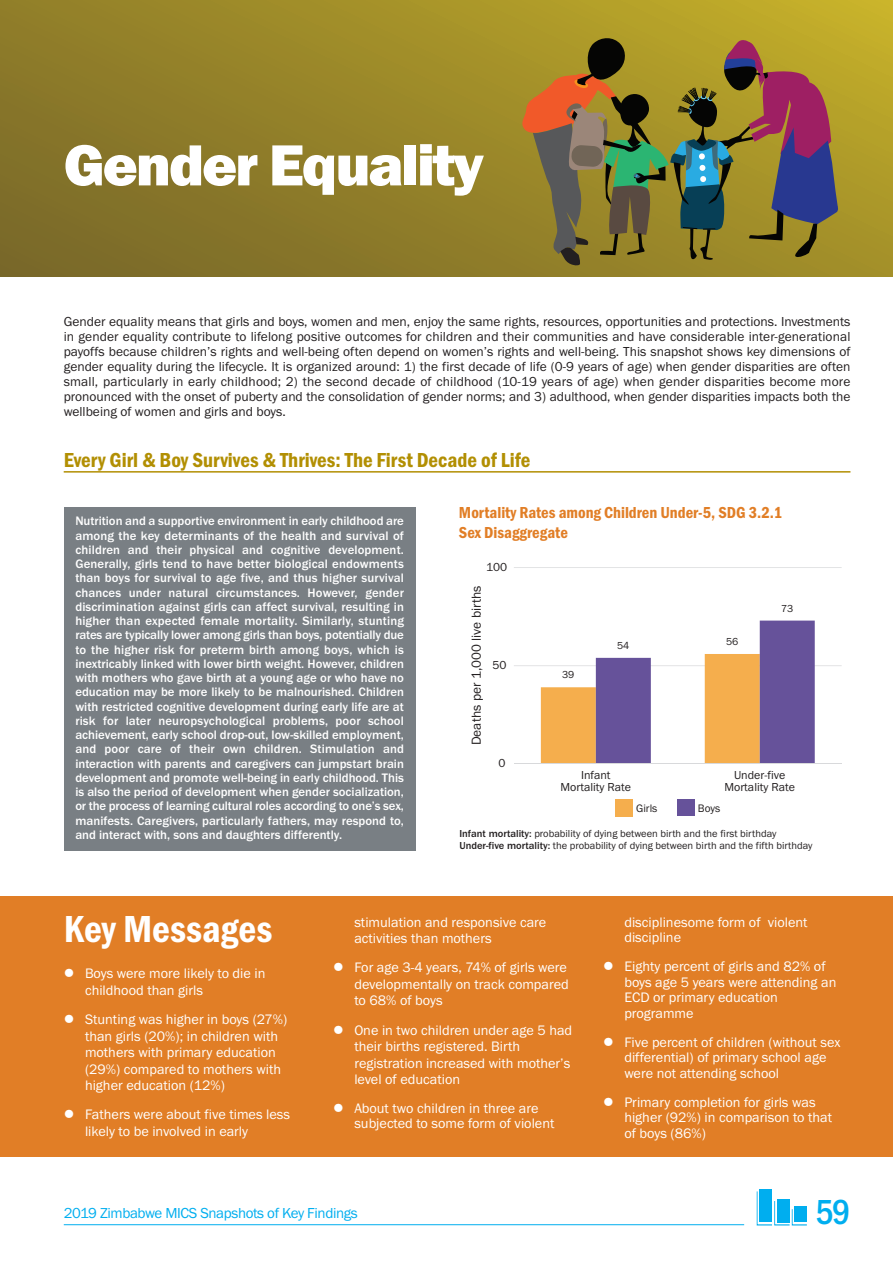
<style>
.page{position:relative;width:893px;height:1263px;background:#fff}
.page>*{position:absolute;margin:0;border:0;box-sizing:border-box;transform-origin:0 0}
.t1{font:800 60px "Franklin Gothic";letter-spacing:-.035em;color:#fff}
.t2{font:600 condensed 39px "Franklin Gothic";color:#fff}
.t3{font:500 condensed 36px "Franklin Gothic";color:#00aeef}
.t4{font:600 condensed 21px "Franklin Gothic";color:#b28f03}
.t5{font:600 condensed 16.5px/19.5px "Franklin Gothic";color:#e17e26}
.t6{font:15px "Franklin Gothic";letter-spacing:-.025em;color:#00aeef}
.t7{font:14.25px/16.5px "Franklin Gothic";color:#fff}
.t8{font:13.5px/15px "Franklin Gothic";color:#231f20;text-align:justify}
.t9{font:500 12.75px/14.2px "Franklin Gothic";color:#fff;text-align:justify}
.t10{font:12px/12px "Franklin Gothic";color:#231f20;text-align:center}
.t11{font:11.25px "Franklin Gothic";color:#231f20}
.t12{font:10.5px/12.6px "Franklin Gothic";color:#231f20}
.s1{font-weight:500}
</style>
<div class="page">
<svg style="left:0;top:0;width:893px;height:276px"></svg>
<hr style="left:64px;top:1224px;width:680px;height:1px;background:#00aeef">
<div style="left:759px;top:1189px;width:13px;height:33px;background:#00aeef"></div>
<svg style="left:757px;top:1191px;width:50px;height:34px"></svg>
<svg style="left:519px;top:36px;width:320px;height:230px"></svg>
<div style="left:64px;top:507px;width:351px;height:344px;background:#797f84"></div>
<hr style="left:514px;top:665px;width:328px;height:1px;background:#d8d9db">
<hr style="left:514px;top:567px;width:328px;height:1px;background:#d8d9db">
<svg style="left:541px;top:621px;width:274px;height:142px"></svg>
<hr style="left:514px;top:763px;width:328px;height:1px;background:#d8d9db">
<div style="left:615px;top:799px;width:17px;height:17px;background:#f5ae4d"></div>
<div style="left:677px;top:799px;width:17px;height:17px;background:#66529a"></div>
<hr style="left:64px;top:471px;width:786px;height:2px;background:#b28f03">
<div style="left:0;top:896px;width:893px;height:261px;background:#e17e26"></div>
<h1 class="t1" style="left:64px;top:130px;width:421px">Gender Equality</h1>
<p class="t8" style="left:64px;top:314px;width:788px">Gender equality means that girls and boys, women and men, enjoy the same rights, resources, opportunities and protections. Investments in gender equality contribute to lifelong positive outcomes for children and their communities and have considerable inter-generational payoffs because children’s rights and well-being often depend on women’s rights and well-being. This snapshot shows key dimensions of gender equality during the lifecycle. It is organized around: 1) the first decade of life (0-9 years of age) when gender disparities are often small, particularly in early childhood; 2) the second decade of childhood (10-19 years of age) when gender disparities become more pronounced with the onset of puberty and the consolidation of gender norms; and 3) adulthood, when gender disparities impacts both the wellbeing of women and girls and boys.</p>
<h3 class="t4" style="left:64px;top:448px;width:468px">Every Girl &amp; Boy Survives &amp; Thrives: The First Decade of Life</h3>
<p class="t9" style="left:75px;top:514px;width:330px">Nutrition and a supportive environment in early childhood are among the key determinants of the health and survival of children and their physical and cognitive development.<br>Generally, girls tend to have better biological endowments than boys for survival to age five, and thus higher survival chances under natural circumstances. However, gender discrimination against girls can affect survival, resulting in higher than expected female mortality. Similarly, stunting rates are typically lower among girls than boys, potentially due to the higher risk for preterm birth among boys, which is inextricably linked with lower birth weight. However, children with mothers who gave birth at a young age or who have no education may be more likely to be malnourished. Children with restricted cognitive development during early life are at risk for later neuropsychological problems, poor school achievement, early school drop-out, low-skilled employment, and poor care of their own children. Stimulation and interaction with parents and caregivers can jumpstart brain development and promote well-being in early childhood. This is also the period of development when gender socialization, or the process of learning cultural roles according to one’s sex, manifests. Caregivers, particularly fathers, may respond to, and interact with, sons and daughters differently.</p>
<p class="t5" style="left:459px;top:503px;width:325px">Mortality Rates among Children Under-5, SDG 3.2.1<br>Sex Disaggregate</p>
<p class="t10" style="left:486px;top:561px;width:23px">100</p>
<p class="t8" style="left:469px;top:745px;width:161px;rotate:-90deg">Deaths per 1,000 live births</p>
<p class="t10" style="left:492px;top:659px;width:16px">50</p>
<p class="t10" style="left:499px;top:757px;width:9px">0</p>
<p class="t12" style="left:562px;top:669px;width:14px">39</p>
<p class="t12" style="left:617px;top:639px;width:14px">54</p>
<p class="t10" style="left:560px;top:769px;width:72px">Infant<br>Mortality Rate</p>
<p class="t12" style="left:726px;top:635px;width:14px">56</p>
<p class="t12" style="left:781px;top:602px;width:14px">73</p>
<p class="t10" style="left:724px;top:769px;width:72px">Under-five<br>Mortality Rate</p>
<p class="t11" style="left:636px;top:801px;width:23px">Girls</p>
<p class="t11" style="left:698px;top:801px;width:24px">Boys</p>
<p class="t12" style="left:459px;top:826px;width:355px"><span class="s1">Infant mortality:</span> probability of dying between birth and the first birthday<br><span class="s1">Under-five mortality:</span> the probability of dying between birth and the fifth birthday</p>
<p class="t12" style="left:470px;top:844px;width:4px">I</p>
<h2 class="t2" style="left:64px;top:906px;width:210px">Key Messages</h2>
<p class="t7" style="left:85px;top:965px;width:182px;text-indent:-21px">● Boys were more likely to die in childhood than girls</p>
<p class="t7" style="left:85px;top:1011px;width:204px;text-indent:-21px">● Stunting was higher in boys (27%) than girls (20%); in children with mothers with primary education (29%) compared to mothers with higher education (12%)</p>
<p class="t7" style="left:85px;top:1106px;width:207px;text-indent:-21px">● Fathers were about five times less likely to be involved in early</p>
<p class="t7" style="left:354px;top:913px;width:194px">stimulation and responsive care activities than mothers</p>
<p class="t7" style="left:354px;top:959px;width:216px;text-indent:-21px">● For age 3-4 years, 74% of girls were developmentally on track compared to 68% of boys</p>
<p class="t7" style="left:354px;top:1021px;width:219px;text-indent:-21px">● One in two children under age 5 had their births registered. Birth registration increased with mother’s level of education</p>
<p class="t7" style="left:354px;top:1100px;width:202px;line-height:15.8px;text-indent:-21px">● About two children in three are subjected to some form of violent</p>
<p class="t7" style="left:624px;top:914px;width:185px;line-height:15.8px">disciplinesome form of violent discipline</p>
<p class="t7" style="left:624px;top:958px;width:214px;line-height:15.8px;text-indent:-21px">● Eighty percent of girls and 82% of boys age 5 years were attending an<br>ECD or primary education programme</p>
<p class="t7" style="left:624px;top:1034px;width:217px;line-height:15.8px;text-indent:-21px">● Five percent of children (without sex differential) of primary school age were not attending school</p>
<p class="t7" style="left:624px;top:1094px;width:209px;line-height:15.8px;text-indent:-21px">● Primary completion for girls was higher (92%) in comparison to that of boys (86%)</p>
<p class="t6" style="left:64px;top:1204px;width:296px">2019 Zimbabwe MICS Snapshots of Key Findings</p>
<h3 class="t3" style="left:815px;top:1191px;width:36px">59</h3>
</div>
